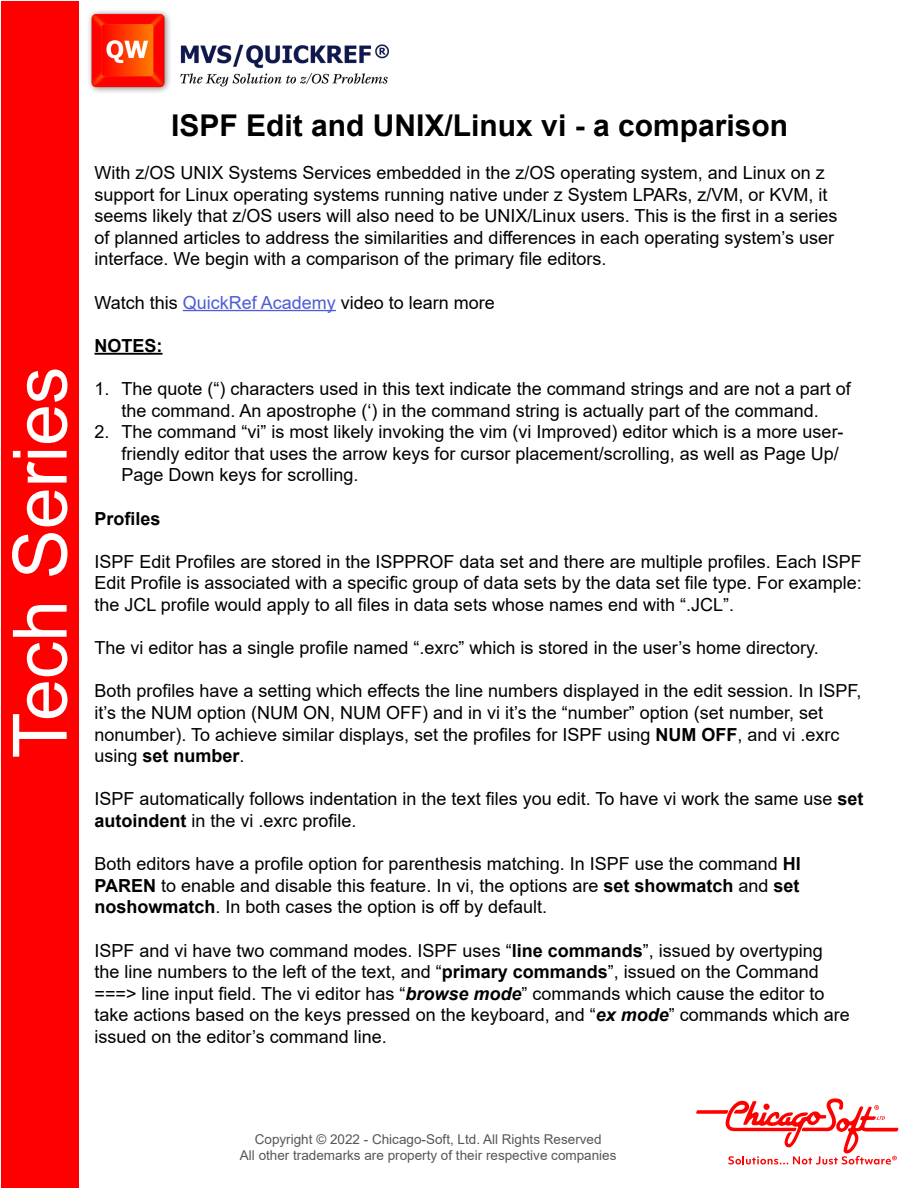
<style>
.page{position:relative;width:918px;height:1188px;background:#fff}
.page>*{position:absolute;margin:0;border:0;box-sizing:border-box;transform-origin:0 0}
.t1{font:75px "Arial";color:#fff}
.t2{font:700 30px "Arial";color:#000}
.t3{font:18px/21.6px "Arial";color:#000}
.t4{font:700 18px "Arial";color:#000}
.t5{font:13.5px/16.2px "Arial";color:#575757;text-align:center}
.s1{color:#4f5cd6}
.s2{font-weight:700}
.s3{font-weight:700;font-style:italic}
</style>
<div class="page">
<img style="left:88px;top:10px;width:301px;height:83px">
<svg style="left:696px;top:1098px;width:202px;height:67px"></svg>
<div style="left:1px;top:1px;width:78px;height:1186px;background:#f00"></div>
<hr style="left:183px;top:310px;width:153px;height:1px;background:#4f5cd6">
<hr style="left:94px;top:353px;width:69px;height:2px;background:#000">
<p class="t1" style="left:-11px;top:758px;width:393px;rotate:-90deg">Tech Series</p>
<p class="t2" style="left:171px;top:104px;width:618px">ISPF Edit and UNIX/Linux vi - a comparison</p>
<p class="t3" style="left:94px;top:162px;width:744px">With z/OS UNIX Systems Services embedded in the z/OS operating system, and Linux on z support for Linux operating systems running native under z System LPARs, z/VM, or KVM, it seems likely that z/OS users will also need to be UNIX/Linux users. This is the first in a series of planned articles to address the similarities and differences in each operating system’s user interface. We begin with a comparison of the primary file editors.</p>
<p class="t3" style="left:94px;top:291px;width:402px">Watch this <span class="s1">QuickRef Academy</span> video to learn more</p>
<p class="t4" style="left:94px;top:333px;width:70px">NOTES:</p>
<p class="t3" style="left:94px;top:378px;width:758px;text-align:center">1. The quote (“) characters used in this text indicate the command strings and are not a part of the command. An apostrophe (‘) in the command string is actually part of the command.</p>
<p class="t3" style="left:122px;top:421px;width:724px;text-indent:-27px">2. The command “vi” is most likely invoking the vim (vi Improved) editor which is a more user&shy;friendly editor that uses the arrow keys for cursor placement/scrolling, as well as Page Up/<br>Page Down keys for scrolling.</p>
<p class="t4" style="left:94px;top:506px;width:68px">Profiles</p>
<p class="t3" style="left:94px;top:551px;width:769px;text-align:justify">ISPF Edit Profiles are stored in the ISPPROF data set and there are multiple profiles. Each ISPF Edit Profile is associated with a specific group of data sets by the data set file type. For example: the JCL profile would apply to all files in data sets whose names end with “.JCL”.</p>
<p class="t3" style="left:94px;top:637px;width:726px">The vi editor has a single profile named “.exrc” which is stored in the user’s home directory.</p>
<p class="t3" style="left:94px;top:680px;width:769px">Both profiles have a setting which effects the line numbers displayed in the edit session. In ISPF, it’s the NUM option (NUM ON, NUM OFF) and in vi it’s the “number” option (set number, set nonumber). To achieve similar displays, set the profiles for ISPF using <span class="s2">NUM OFF</span>, and vi .exrc using <span class="s2">set number</span>.</p>
<p class="t3" style="left:94px;top:788px;width:771px">ISPF automatically follows indentation in the text files you edit. To have vi work the same use <span class="s2">set autoindent</span> in the vi .exrc profile.</p>
<p class="t3" style="left:94px;top:853px;width:708px;text-align:justify">Both editors have a profile option for parenthesis matching. In ISPF use the command <span class="s2">HI PAREN</span> to enable and disable this feature. In vi, the options are <span class="s2">set showmatch</span> and <span class="s2">set noshowmatch</span>. In both cases the option is off by default.</p>
<p class="t3" style="left:94px;top:939px;width:757px">ISPF and vi have two command modes. ISPF uses “<span class="s2">line commands</span>”, issued by overtyping the line numbers to the left of the text, and “<span class="s2">primary commands</span>”, issued on the Command ===&gt; line input field. The vi editor has “<span class="s3">browse mode</span>” commands which cause the editor to take actions based on the keys pressed on the keyboard, and “<span class="s3">ex mode</span>” commands which are issued on the editor’s command line.</p>
<p class="t5" style="left:240px;top:1131px;width:378px">Copyright © 2022 - Chicago-Soft, Ltd. All Rights Reserved<br>All other trademarks are property of their respective companies</p>
</div>
